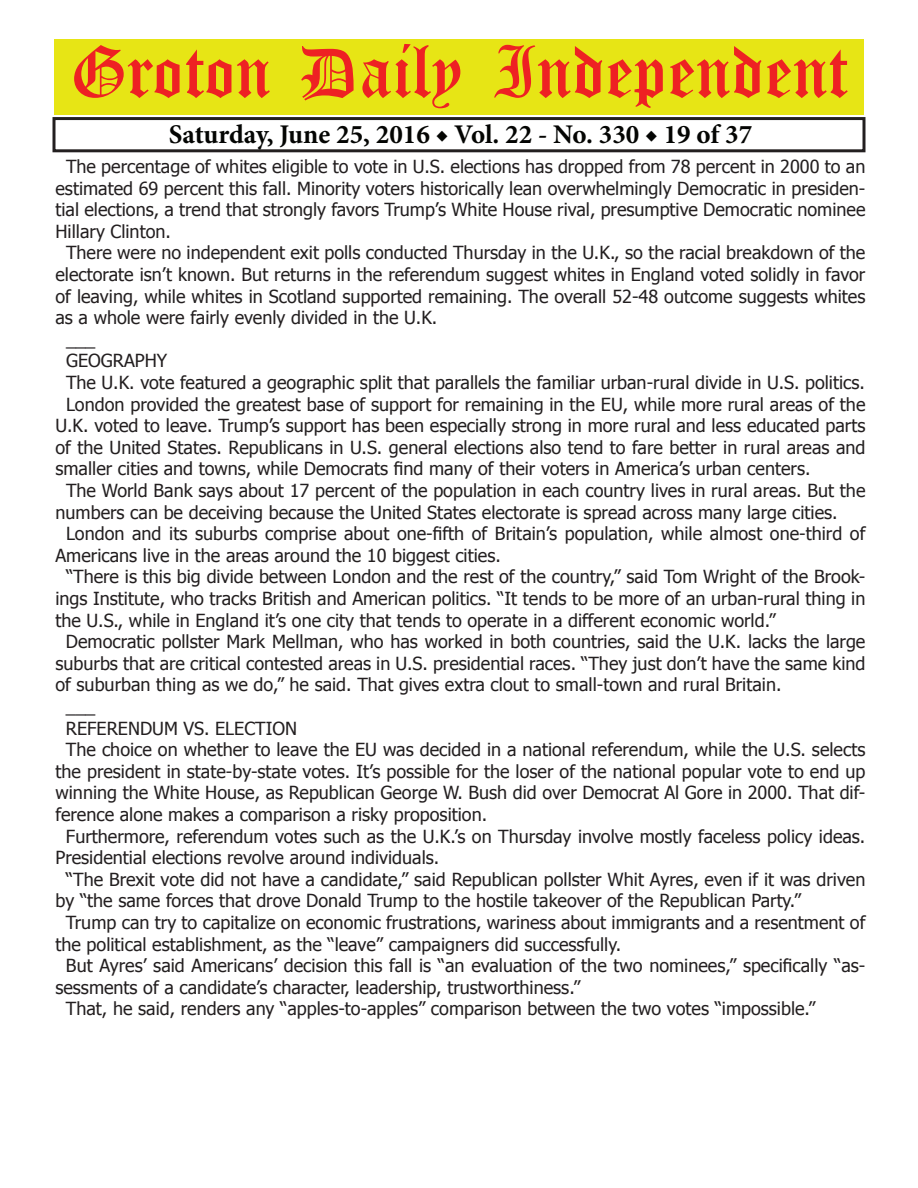
<style>
.page{position:relative;width:918px;height:1188px;background:#fff}
.page>*{position:absolute;margin:0;border:0;box-sizing:border-box;transform-origin:0 0}
.t1{font:54px "Old English Five";color:#ee2123}
.t2{font:700 27px "Minion Pro";color:#040503}
.t3{font:18px "Tahoma";color:#231f20}
</style>
<div class="page">
<div style="left:52px;top:117px;width:814px;height:35px;border:3px solid #231f20"></div>
<div style="left:54px;top:40px;width:810px;height:75px;background:#e7e515"></div>
<h1 class="t1" style="left:70px;top:47px;width:779px">Groton Daily Independent</h1>
<h2 class="t2" style="left:169px;top:116px;width:585px">Saturday, June 25, 2016 ◆ Vol. 22 - No. 330 ◆ 19 of 37</h2>
<p class="t3" style="left:66px;top:154px;width:801px">The percentage of whites eligible to vote in U.S. elections has dropped from 78 percent in 2000 to an</p>
<p class="t3" style="left:56px;top:176px;width:811px">estimated 69 percent this fall. Minority voters historically lean overwhelmingly Democratic in presiden-</p>
<p class="t3" style="left:56px;top:198px;width:811px">tial elections, a trend that strongly favors Trump’s White House rival, presumptive Democratic nominee</p>
<p class="t3" style="left:56px;top:219px;width:117px">Hillary Clinton.</p>
<p class="t3" style="left:66px;top:241px;width:801px">There were no independent exit polls conducted Thursday in the U.K., so the racial breakdown of the</p>
<p class="t3" style="left:56px;top:262px;width:811px">electorate isn’t known. But returns in the referendum suggest whites in England voted solidly in favor</p>
<p class="t3" style="left:56px;top:284px;width:811px">of leaving, while whites in Scotland supported remaining. The overall 52-48 outcome suggests whites</p>
<p class="t3" style="left:56px;top:306px;width:383px">as a whole were fairly evenly divided in the U.K.</p>
<p class="t3" style="left:66px;top:327px;width:31px">___</p>
<p class="t3" style="left:66px;top:349px;width:103px">GEOGRAPHY</p>
<p class="t3" style="left:66px;top:370px;width:801px">The U.K. vote featured a geographic split that parallels the familiar urban-rural divide in U.S. politics.</p>
<p class="t3" style="left:66px;top:392px;width:801px">London provided the greatest base of support for remaining in the EU, while more rural areas of the</p>
<p class="t3" style="left:56px;top:414px;width:811px">U.K. voted to leave. Trump’s support has been especially strong in more rural and less educated parts</p>
<p class="t3" style="left:56px;top:435px;width:811px">of the United States. Republicans in U.S. general elections also tend to fare better in rural areas and</p>
<p class="t3" style="left:56px;top:457px;width:757px">smaller cities and towns, while Democrats find many of their voters in America’s urban centers.</p>
<p class="t3" style="left:66px;top:478px;width:801px">The World Bank says about 17 percent of the population in each country lives in rural areas. But the</p>
<p class="t3" style="left:56px;top:500px;width:784px">numbers can be deceiving because the United States electorate is spread across many large cities.</p>
<p class="t3" style="left:66px;top:522px;width:801px">London and its suburbs comprise about one-fifth of Britain’s population, while almost one-third of</p>
<p class="t3" style="left:56px;top:543px;width:447px">Americans live in the areas around the 10 biggest cities.</p>
<p class="t3" style="left:66px;top:565px;width:801px">“There is this big divide between London and the rest of the country,” said Tom Wright of the Brook-</p>
<p class="t3" style="left:55px;top:586px;width:811px">ings Institute, who tracks British and American politics. “It tends to be more of an urban-rural thing in</p>
<p class="t3" style="left:55px;top:608px;width:722px">the U.S., while in England it’s one city that tends to operate in a different economic world.”</p>
<p class="t3" style="left:66px;top:630px;width:801px">Democratic pollster Mark Mellman, who has worked in both countries, said the U.K. lacks the large</p>
<p class="t3" style="left:55px;top:651px;width:812px">suburbs that are critical contested areas in U.S. presidential races. “They just don’t have the same kind</p>
<p class="t3" style="left:55px;top:673px;width:728px">of suburban thing as we do,” he said. That gives extra clout to small-town and rural Britain.</p>
<p class="t3" style="left:66px;top:694px;width:31px">___</p>
<p class="t3" style="left:66px;top:716px;width:233px">REFERENDUM VS. ELECTION</p>
<p class="t3" style="left:66px;top:738px;width:801px">The choice on whether to leave the EU was decided in a national referendum, while the U.S. selects</p>
<p class="t3" style="left:55px;top:759px;width:812px">the president in state-by-state votes. It’s possible for the loser of the national popular vote to end up</p>
<p class="t3" style="left:55px;top:781px;width:811px">winning the White House, as Republican George W. Bush did over Democrat Al Gore in 2000. That dif-</p>
<p class="t3" style="left:55px;top:802px;width:433px">ference alone makes a comparison a risky proposition.</p>
<p class="t3" style="left:66px;top:824px;width:801px">Furthermore, referendum votes such as the U.K.’s on Thursday involve mostly faceless policy ideas.</p>
<p class="t3" style="left:55px;top:846px;width:385px">Presidential elections revolve around individuals.</p>
<p class="t3" style="left:66px;top:867px;width:801px">“The Brexit vote did not have a candidate,” said Republican pollster Whit Ayres, even if it was driven</p>
<p class="t3" style="left:55px;top:889px;width:747px">by “the same forces that drove Donald Trump to the hostile takeover of the Republican Party.”</p>
<p class="t3" style="left:66px;top:910px;width:801px">Trump can try to capitalize on economic frustrations, wariness about immigrants and a resentment of</p>
<p class="t3" style="left:55px;top:932px;width:567px">the political establishment, as the “leave” campaigners did successfully.</p>
<p class="t3" style="left:66px;top:954px;width:801px">But Ayres’ said Americans’ decision this fall is “an evaluation of the two nominees,” specifically “as-</p>
<p class="t3" style="left:55px;top:975px;width:526px">sessments of a candidate’s character, leadership, trustworthiness.”</p>
<p class="t3" style="left:66px;top:997px;width:751px">That, he said, renders any “apples-to-apples” comparison between the two votes “impossible.”</p>
</div>
